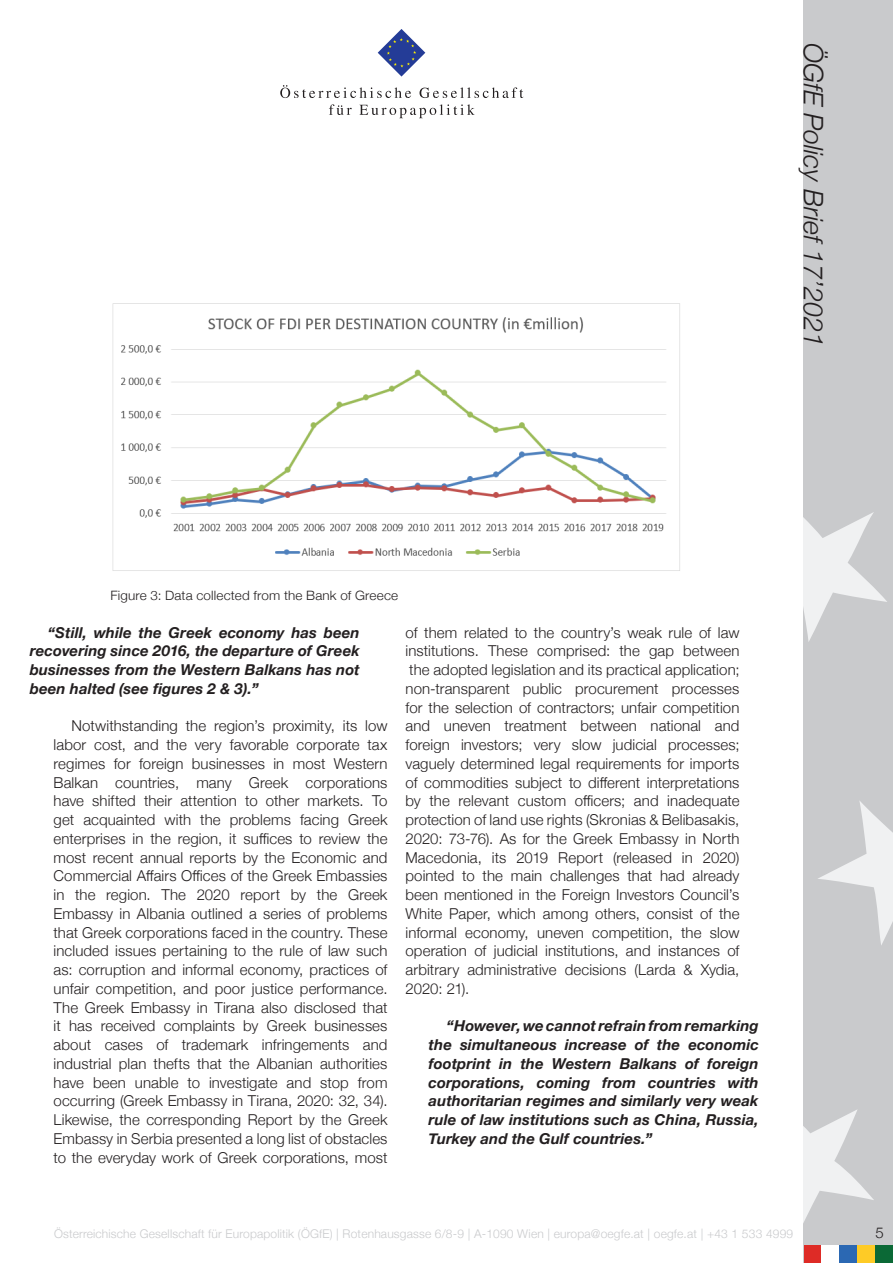
<style>
.page{position:relative;width:893px;height:1263px;background:#fff}
.page>*{position:absolute;margin:0;border:0;box-sizing:border-box;transform-origin:0 0}
.t1{font:italic 300 27px "Helvetica Neue";color:#231f20}
.Standard_Paragraph{font:300 15px/18.8px "Helvetica Neue";letter-spacing:.005em;color:#231f20;text-align:justify}
.Standard_Paragraph-2{font:italic 700 15px/18.8px "Helvetica Neue";letter-spacing:.005em;color:#231f20;text-align:justify}
.Bildunterschrift{font:300 12.9px "Helvetica Neue";letter-spacing:.015em;color:#231f20;scale:1.04 1}
.t2{font:300 12px "Helvetica Neue";letter-spacing:.015em;color:#c9cacc}
</style>
<div class="page">
<div style="left:804px;top:0;width:89px;height:1263px;background:#c9cacc"></div>
<svg style="left:804px;top:512px;width:83px;height:130px"></svg>
<svg style="left:818px;top:801px;width:75px;height:144px"></svg>
<svg style="left:804px;top:1110px;width:70px;height:111px"></svg>
<svg style="left:378px;top:29px;width:47px;height:48px"></svg>
<svg style="left:280px;top:85px;width:131px;height:13px"></svg>
<svg style="left:420px;top:87px;width:103px;height:11px"></svg>
<svg style="left:329px;top:104px;width:23px;height:11px"></svg>
<svg style="left:359px;top:104px;width:116px;height:14px"></svg>
<div style="left:857px;top:1245px;width:18px;height:18px;background:#fecb26"></div>
<div style="left:839px;top:1245px;width:18px;height:18px;background:#2b68b3"></div>
<div style="left:804px;top:1245px;width:17px;height:18px;background:#de2b26"></div>
<div style="left:875px;top:1245px;width:18px;height:18px;background:#0b6936"></div>
<div style="left:821px;top:1245px;width:18px;height:18px;background:#fff"></div>
<img style="left:112px;top:303px;width:568px;height:268px">
<h1 class="t1" style="left:835px;top:43px;width:305px;rotate:90deg">ÖGfE Policy Brief 17’2021</h1>
<p class="Bildunterschrift" style="left:110px;top:585px;width:278px">Figure 3: Data collected from the Bank of Greece</p>
<p class="Standard_Paragraph-2" style="left:30px;top:623px;width:332px;text-indent:18px">“Still, while the Greek economy has been recovering since 2016, the departure of Greek businesses from the Western Balkans has not been halted (see figures 2 &amp; 3).”</p>
<p class="Standard_Paragraph" style="left:54px;top:715px;width:335px;text-indent:18px">Notwithstanding the region’s proximity, its low labor cost, and the very favorable corporate tax regimes for foreign businesses in most Western Balkan countries, many Greek corporations have shifted their attention to other markets. To get acquainted with the problems facing Greek enterprises in the region, it suffices to review the most recent annual reports by the Economic and Commercial Affairs Offices of the Greek Embassies in the region. The 2020 report by the Greek Embassy in Albania outlined a series of problems that Greek corporations faced in the country. These included issues pertaining to the rule of law such as: corruption and informal economy, practices of unfair competition, and poor justice performance.<br>The Greek Embassy in Tirana also disclosed that it has received complaints by Greek businesses about cases of trademark infringements and industrial plan thefts that the Albanian authorities have been unable to investigate and stop from occurring (Greek Embassy in Tirana, 2020: 32, 34).<br>Likewise, the corresponding Report by the Greek Embassy in Serbia presented a long list of obstacles to the everyday work of Greek corporations, most</p>
<p class="Standard_Paragraph" style="left:405px;top:622px;width:335px">of them related to the country’s weak rule of law institutions. These comprised: the gap between the adopted legislation and its practical application; non-transparent public procurement processes for the selection of contractors; unfair competition and uneven treatment between national and foreign investors; very slow judicial processes; vaguely determined legal requirements for imports of commodities subject to different interpretations by the relevant custom officers; and inadequate protection of land use rights (Skronias &amp; Belibasakis, 2020: 73-76). As for the Greek Embassy in North Macedonia, its 2019 Report (released in 2020) pointed to the main challenges that had already been mentioned in the Foreign Investors Council’s White Paper, which among others, consist of the informal economy, uneven competition, the slow operation of judicial institutions, and instances of arbitrary administrative decisions (Larda &amp; Xydia, 2020: 21).</p>
<p class="Standard_Paragraph-2" style="left:429px;top:1017px;width:332px;text-indent:18px">“However, we cannot refrain from remarking the simultaneous increase of the economic footprint in the Western Balkans of foreign corporations, coming from countries with authoritarian regimes and similarly very weak rule of law institutions such as China, Russia, Turkey and the Gulf countries.”</p>
<p class="t2" style="left:54px;top:1224px;width:741px">Österreichische Gesellschaft für Europapolitik (ÖGfE) | Rotenhausgasse 6/8-9 | A-1090 Wien | europa@oegfe.at | oegfe.at | +43 1 533 4999</p>
<p class="Standard_Paragraph" style="left:875px;top:1222px;width:10px">5</p>
</div>
